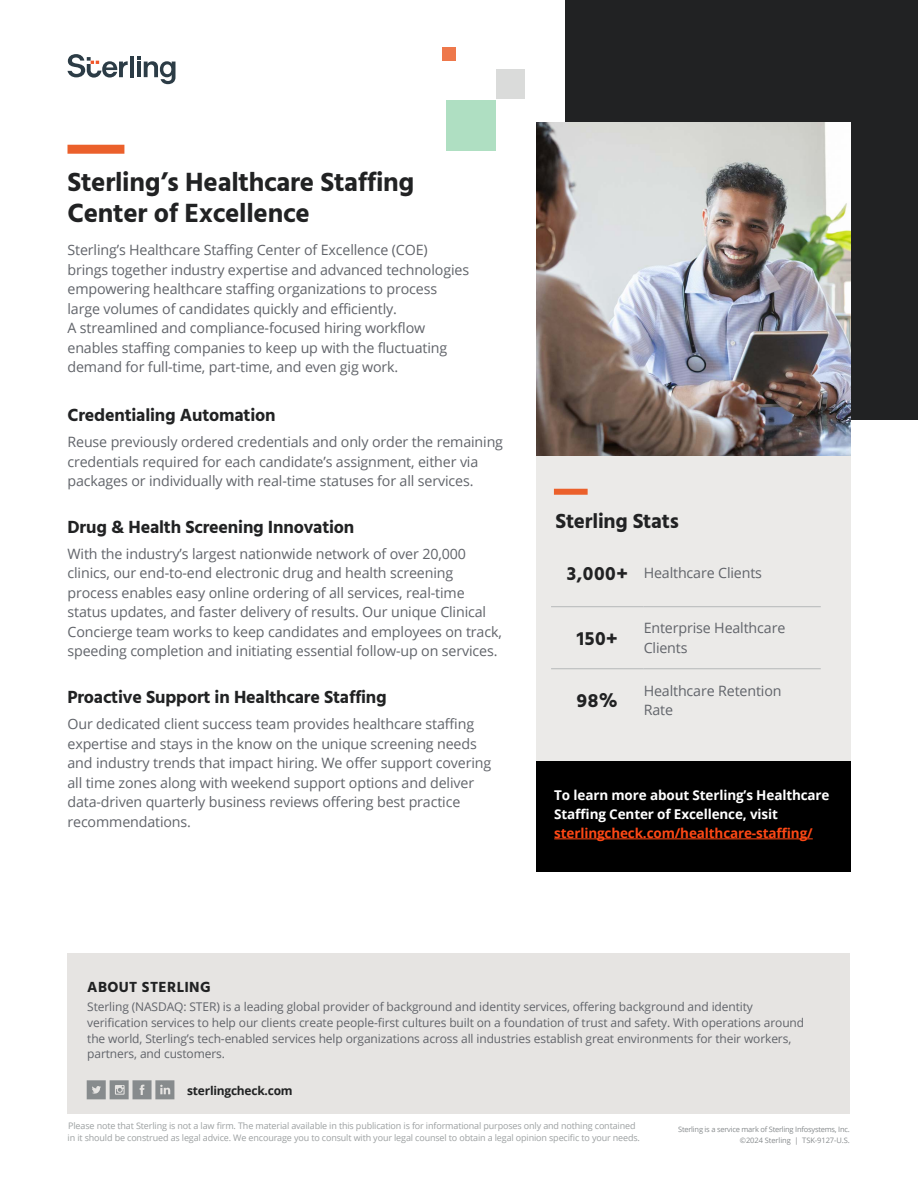
<style>
.page{position:relative;width:918px;height:1188px;background:#fff}
.page>*{position:absolute;margin:0;border:0;box-sizing:border-box;transform-origin:0 0}
.t1{font:700 27px/30.8px "Hind";letter-spacing:-.01em;color:#212223}
.t2{font:700 21px "Hind";letter-spacing:-.01em;color:#212223}
.t3{font:700 19.5px "Hind";color:#212223}
.t4{font:700 18px "Hind";letter-spacing:-.01em;color:#212223}
.t5{font:700 15px "Hind";letter-spacing:.025em;color:#212223}
.t6{font:14.25px/19.5px "Open Sans";letter-spacing:-.01em;color:#61646a}
.t7{font:700 13.5px/18.8px "Open Sans";letter-spacing:-.01em;color:#fff}
.t8{font:700 13.5px "Open Sans";letter-spacing:-.01em;color:#fe4815}
.t9{font:12px/15.8px "Open Sans";letter-spacing:-.01em;color:#61646a}
.t10{font:700 12px "Open Sans";letter-spacing:-.02em;color:#212223}
.t11{font:9px/12px "Open Sans";letter-spacing:-.015em;color:#9ca0a1}
.t12{font:7.5px/10.5px "Open Sans";letter-spacing:-.03em;color:#878b8d;text-align:right}
.s1{font-family:"Hind";font-weight:700;font-size:19.5px;color:#212223}
</style>
<div class="page">
<div style="left:68px;top:953px;width:782px;height:161px;background:#e6e4e2"></div>
<svg style="left:87px;top:1080px;width:87px;height:19px"></svg>
<hr style="left:130px;top:56px;width:4px;height:21px;background:#2c3c46">
<svg style="left:137px;top:56px;width:38px;height:28px"></svg>
<svg style="left:68px;top:54px;width:60px;height:24px"></svg>
<div style="left:565px;top:0;width:353px;height:420px;background:#212223"></div>
<img style="left:536px;top:123px;width:314px;height:333px">
<div style="left:536px;top:456px;width:314px;height:310px;background:#ebeae8"></div>
<hr style="left:551px;top:606px;width:93px;height:1px;background:#b5b8b9">
<hr style="left:551px;top:668px;width:93px;height:1px;background:#b5b8b9">
<hr style="left:644px;top:606px;width:177px;height:1px;background:#b5b8b9">
<hr style="left:644px;top:668px;width:177px;height:1px;background:#b5b8b9">
<div style="left:554px;top:489px;width:34px;height:6px;background:#eb602b"></div>
<div style="left:536px;top:761px;width:314px;height:111px;background:#000"></div>
<hr style="left:554px;top:839px;width:259px;height:1px;background:#fe4815">
<div style="left:68px;top:145px;width:56px;height:9px;background:#eb602b"></div>
<div style="left:496px;top:69px;width:29px;height:30px;background:#d6d7d6"></div>
<div style="left:446px;top:100px;width:50px;height:51px;background:#afdfc2"></div>
<div style="left:442px;top:47px;width:14px;height:14px;background:#ee784b"></div>
<h1 class="t1" style="left:68px;top:167px;width:348px">Sterling’s Healthcare Staffing<br>Center of Excellence</h1>
<p class="t6" style="left:68px;top:240px;width:403px">Sterling’s Healthcare Staffing Center of Excellence (COE) brings together industry expertise and advanced technologies empowering healthcare staffing organizations to process large volumes of candidates quickly and efficiently.<br>A streamlined and compliance-focused hiring workflow enables staffing companies to keep up with the fluctuating demand for full-time, part-time, and even gig work.</p>
<p class="t4" style="left:68px;top:404px;width:210px">Credentialing Automation</p>
<p class="t6" style="left:68px;top:432px;width:437px">Reuse previously ordered credentials and only order the remaining credentials required for each candidate’s assignment, either via packages or individually with real-time statuses for all services.</p>
<p class="t4" style="left:68px;top:516px;width:288px">Drug &amp; Health Screening Innovation</p>
<p class="t6" style="left:68px;top:544px;width:436px">With the industry’s largest nationwide network of over 20,000 clinics, our end-to-end electronic drug and health screening process enables easy online ordering of all services, real-time status updates, and faster delivery of results. Our unique Clinical Concierge team works to keep candidates and employees on track, speeding completion and initiating essential follow-up on services.</p>
<p class="t4" style="left:68px;top:686px;width:321px">Proactive Support in Healthcare Staffing</p>
<p class="t6" style="left:68px;top:714px;width:425px">Our dedicated client success team provides healthcare staffing expertise and stays in the know on the unique screening needs and industry trends that impact hiring. We offer support covering all time zones along with weekend support options and deliver data-driven quarterly business reviews offering best practice recommendations.</p>
<h2 class="t2" style="left:555px;top:508px;width:125px">Sterling Stats</h2>
<p class="t6" style="left:567px;top:563px;width:197px"><span class="s1">3,000+</span> Healthcare Clients</p>
<h3 class="t3" style="left:577px;top:627px;width:42px">150+</h3>
<p class="t6" style="left:644px;top:618px;width:143px">Enterprise Healthcare<br>Clients</p>
<h3 class="t3" style="left:577px;top:689px;width:42px">98%</h3>
<p class="t6" style="left:644px;top:680px;width:139px">Healthcare Retention<br>Rate</p>
<p class="t7" style="left:554px;top:786px;width:277px">To learn more about Sterling’s Healthcare<br>Staffing Center of Excellence, visit</p>
<p class="t8" style="left:554px;top:823px;width:260px">sterlingcheck.com/healthcare-staffing/</p>
<p class="t5" style="left:87px;top:978px;width:125px">ABOUT STERLING</p>
<p class="t9" style="left:87px;top:998px;width:718px">Sterling (NASDAQ: STER) is a leading global provider of background and identity services, offering background and identity verification services to help our clients create people-first cultures built on a foundation of trust and safety. With operations around the world, Sterling’s tech-enabled services help organizations across all industries establish great environments for their workers, partners, and customers.</p>
<p class="t10" style="left:187px;top:1082px;width:107px">sterlingcheck.com</p>
<p class="t11" style="left:68px;top:1120px;width:574px">Please note that Sterling is not a law firm. The material available in this publication is for informational purposes only and nothing contained in it should be construed as legal advice. We encourage you to consult with your legal counsel to obtain a legal opinion specific to your needs.</p>
<p class="t12" style="left:678px;top:1124px;width:173px">Sterling is a service mark of Sterling Infosystems, Inc. ©2024 Sterling | TSK-9127-U.S.</p>
</div>
